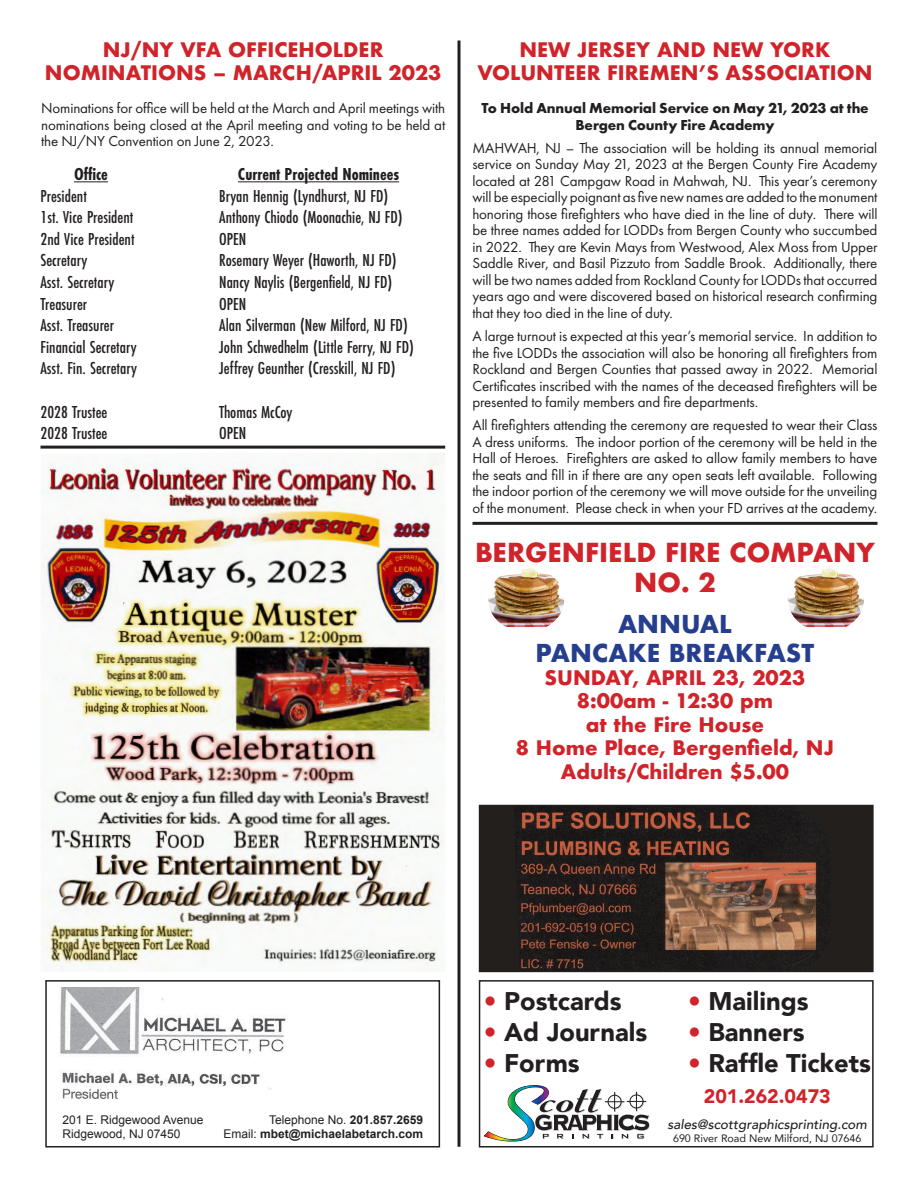
<style>
.page{position:relative;width:918px;height:1188px;background:#fff}
.page>*{position:absolute;margin:0;border:0;box-sizing:border-box;transform-origin:0 0}
.t1{font:900 25.5px "Avenir";color:#231f20}
.t2{font:700 25.5px/30.6px "Futura";color:#d1232a;text-align:center}
.t3{font:700 24px/28.8px "Futura";color:#253f8e;text-align:center}
.t4{font:700 19.5px/23.4px "Futura";color:#d1232a;text-align:center}
.t5{font:900 19.5px "Avenir";color:#d1232a}
.t6{font:500 18px "Futura PT Cond";color:#231f20}
.t7{font:700 18px "Futura PT Cond";color:#231f20}
.t8{font:15px/16.5px "Futura PT";letter-spacing:-.01em;color:#231f20;text-align:justify}
.t9{font:700 15px/16.5px "Futura PT";letter-spacing:-.01em;color:#231f20;text-align:center}
.t10{font:italic 500 13.5px "Avenir";color:#231f20}
.t11{font:700 12px/14.4px "Arial";color:#231f20;text-align:right}
.t12{font:12px/14.4px "Arial";color:#231f20}
.t13{font:10.8px "Avenir";color:#231f20}
.s1{font-weight:400}
.s2{color:#d1232a}
</style>
<div class="page">
<div style="left:479px;top:980px;width:395px;height:168px;border:2px solid #231f20"></div>
<svg style="left:484px;top:1085px;width:166px;height:57px"></svg>
<img style="left:60px;top:987px;width:226px;height:113px">
<div style="left:45px;top:980px;width:395px;height:168px;border:2px solid #231f20"></div>
<hr style="left:458px;top:40px;width:2px;height:1107px;background:#231f20">
<div style="left:480px;top:806px;width:393px;height:165px;background:#221f1d"></div>
<img style="left:515px;top:808px;width:316px;height:161px">
<div style="left:479px;top:805px;width:395px;height:167px;border:2px solid #231f20"></div>
<hr style="left:74px;top:181px;width:34px;height:1px;background:#231f20">
<hr style="left:238px;top:181px;width:161px;height:1px;background:#231f20">
<hr style="left:40px;top:446px;width:405px;height:3px;background:#231f20">
<img style="left:41px;top:453px;width:404px;height:518px">
<hr style="left:472px;top:522px;width:406px;height:3px;background:#231f20">
<img style="left:488px;top:568px;width:76px;height:59px">
<img style="left:788px;top:568px;width:76px;height:59px">
<h3 class="t4" style="left:45px;top:38px;width:398px">NJ/NY VFA OFFICEHOLDER<br>NOMINATIONS – MARCH/APRIL 2023</h3>
<p class="t8" style="left:41px;top:100px;width:406px">Nominations for office will be held at the March and April meetings with nominations being closed at the April meeting and voting to be held at the NJ/NY Convention on June 2, 2023.</p>
<p class="t7" style="left:74px;top:164px;width:35px">Office</p>
<p class="t7" style="left:238px;top:164px;width:163px">Current Projected Nominees</p>
<p class="t6" style="left:40px;top:185px;width:48px">President</p>
<p class="t6" style="left:219px;top:185px;width:170px">Bryan Hennig (Lyndhurst, NJ FD)</p>
<p class="t6" style="left:40px;top:207px;width:94px">1st. Vice President</p>
<p class="t6" style="left:219px;top:207px;width:185px">Anthony Chiodo (Moonachie, NJ FD)</p>
<p class="t6" style="left:40px;top:228px;width:96px">2nd Vice President</p>
<p class="t6" style="left:219px;top:228px;width:29px">OPEN</p>
<p class="t6" style="left:40px;top:250px;width:48px">Secretary</p>
<p class="t6" style="left:219px;top:250px;width:179px">Rosemary Weyer (Haworth, NJ FD)</p>
<p class="t6" style="left:40px;top:271px;width:75px">Asst. Secretary</p>
<p class="t6" style="left:219px;top:271px;width:175px">Nancy Naylis (Bergenfield, NJ FD)</p>
<p class="t6" style="left:40px;top:293px;width:48px">Treasurer</p>
<p class="t6" style="left:219px;top:293px;width:29px">OPEN</p>
<p class="t6" style="left:40px;top:315px;width:75px">Asst. Treasurer</p>
<p class="t6" style="left:219px;top:315px;width:190px">Alan Silverman (New Milford, NJ FD)</p>
<p class="t6" style="left:40px;top:336px;width:98px">Financial Secretary</p>
<p class="t6" style="left:219px;top:336px;width:196px">John Schwedhelm (Little Ferry, NJ FD)</p>
<p class="t6" style="left:40px;top:358px;width:98px">Asst. Fin. Secretary</p>
<p class="t6" style="left:219px;top:358px;width:178px">Jeffrey Geunther (Cresskill, NJ FD)</p>
<p class="t6" style="left:40px;top:401px;width:68px">2028 Trustee</p>
<p class="t6" style="left:219px;top:401px;width:75px">Thomas McCoy</p>
<p class="t6" style="left:40px;top:423px;width:68px">2028 Trustee</p>
<p class="t6" style="left:219px;top:423px;width:29px">OPEN</p>
<h3 class="t4" style="left:478px;top:38px;width:396px">NEW JERSEY AND NEW YORK<br>VOLUNTEER FIREMEN’S ASSOCIATION</h3>
<p class="t9" style="left:481px;top:99px;width:389px">To Hold Annual Memorial Service on May 21, 2023 at the<br>Bergen County Fire Academy</p>
<p class="t8" style="left:472px;top:140px;width:407px">MAHWAH, NJ – The association will be holding its annual memorial service on Sunday May 21, 2023 at the Bergen County Fire Academy located at 281 Campgaw Road in Mahwah, NJ. This year’s ceremony will be especially poignant as five new names are added to the monument honoring those firefighters who have died in the line of duty. There will be three names added for LODDs from Bergen County who succumbed in 2022. They are Kevin Mays from Westwood, Alex Moss from Upper Saddle River, and Basil Pizzuto from Saddle Brook. Additionally, there will be two names added from Rockland County for LODDs that occurred years ago and were discovered based on historical research confirming that they too died in the line of duty.</p>
<p class="t8" style="left:472px;top:328px;width:407px">A large turnout is expected at this year’s memorial service. In addition to the five LODDs the association will also be honoring all firefighters from Rockland and Bergen Counties that passed away in 2022. Memorial Certificates inscribed with the names of the deceased firefighters will be presented to family members and fire departments.</p>
<p class="t8" style="left:472px;top:417px;width:407px">All firefighters attending the ceremony are requested to wear their Class A dress uniforms. The indoor portion of the ceremony will be held in the Hall of Heroes. Firefighters are asked to allow family members to have the seats and fill in if there are any open seats left available. Following the indoor portion of the ceremony we will move outside for the unveiling of the monument. Please check in when your FD arrives at the academy.</p>
<h1 class="t2" style="left:475px;top:537px;width:401px">BERGENFIELD FIRE COMPANY<br>NO. 2</h1>
<h2 class="t3" style="left:536px;top:609px;width:280px">ANNUAL<br>PANCAKE BREAKFAST</h2>
<h3 class="t4" style="left:516px;top:666px;width:320px">SUNDAY, APRIL 23, 2023<br>8:00am - 12:30 pm<br>at the Fire House<br>8 Home Place, Bergenfield, NJ<br>Adults/Children $5.00</h3>
<p class="t12" style="left:62px;top:1113px;width:143px">201 E. Ridgewood Avenue<br>Ridgewood, NJ 07450</p>
<p class="t11" style="left:224px;top:1113px;width:201px"><span class="s1">Telephone No.</span> 201.857.2659<br><span class="s1">Email:</span> mbet@michaelabetarch.com</p>
<h1 class="t1" style="left:484px;top:980px;width:139px"><span class="s2">•</span> Postcards</h1>
<h1 class="t1" style="left:484px;top:1010px;width:165px"><span class="s2">•</span> Ad Journals</h1>
<h1 class="t1" style="left:484px;top:1041px;width:97px"><span class="s2">•</span> Forms</h1>
<h1 class="t1" style="left:688px;top:980px;width:122px"><span class="s2">•</span> Mailings</h1>
<h1 class="t1" style="left:688px;top:1010px;width:118px"><span class="s2">•</span> Banners</h1>
<h1 class="t1" style="left:688px;top:1041px;width:184px"><span class="s2">•</span> Raffle Tickets</h1>
<h3 class="t5" style="left:704px;top:1080px;width:128px">201.262.0473</h3>
<p class="t10" style="left:668px;top:1116px;width:201px">sales@scottgraphicsprinting.com</p>
<p class="t13" style="left:673px;top:1130px;width:190px">690 River Road New Milford, NJ 07646</p>
</div>
